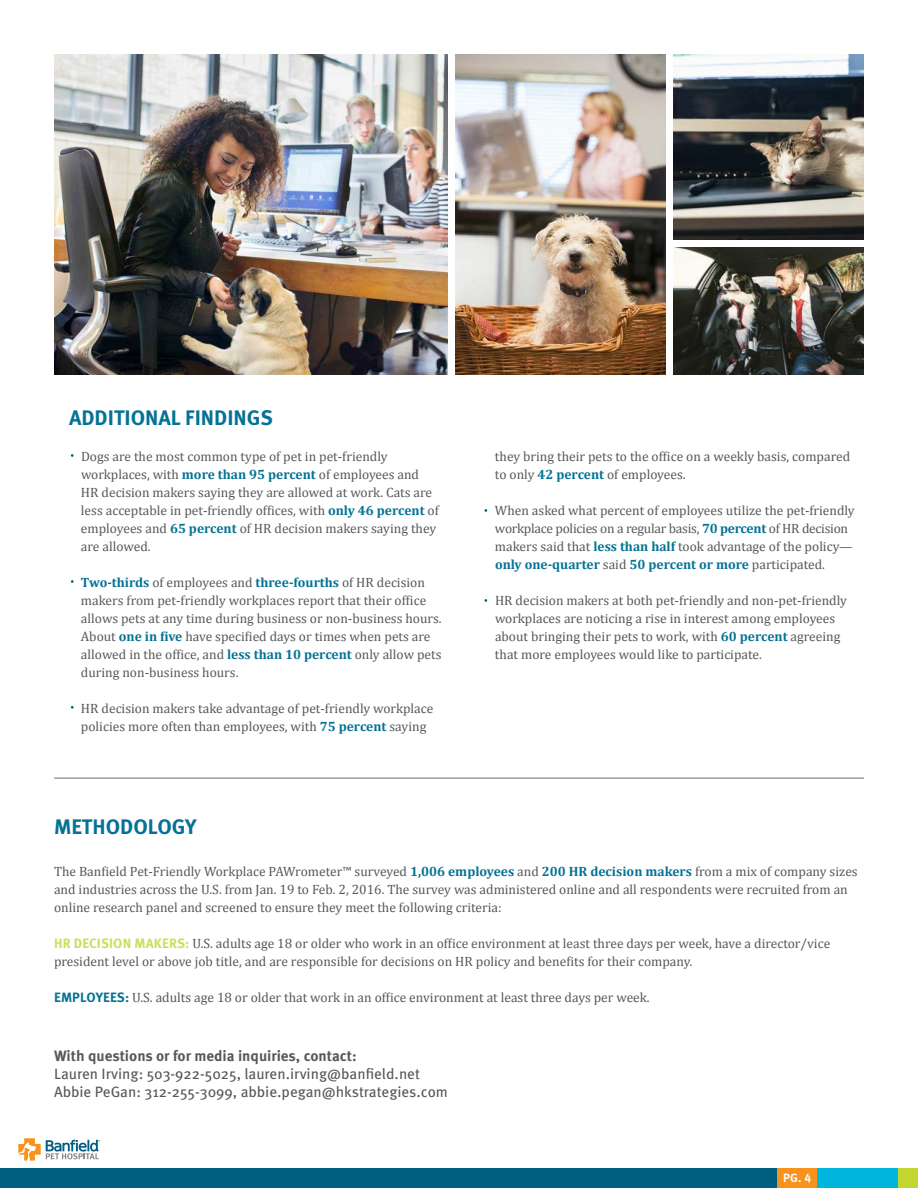
<style>
.page{position:relative;width:918px;height:1188px;background:#fff}
.page>*{position:absolute;margin:0;border:0;box-sizing:border-box;transform-origin:0 0}
.t1{font:700 21px "Meta OT";color:#057295}
.t2{font:15px "Meta OT";color:#57585a}
.t3{font:700 15px "Meta OT";color:#57585a}
.t4{font:13.5px/18px "Cambria";color:#57585a}
.t5{font:700 12px "Meta OT";color:#fff}
.s1{font-weight:700;color:#057295}
.s2{font-family:"Meta OT";font-weight:700;color:#cddd5b}
.s3{font-family:"Meta OT";font-weight:700;color:#057295}
</style>
<div class="page">
<img style="left:674px;top:54px;width:190px;height:186px">
<hr style="left:54px;top:778px;width:810px;height:1px;background:#6c6d70">
<div style="left:141px;top:1169px;width:777px;height:19px;background:#c1d72f"></div>
<div style="left:121px;top:1169px;width:776px;height:19px;background:#00b6de"></div>
<div style="left:41px;top:1169px;width:776px;height:19px;background:#f7931d"></div>
<div style="left:0;top:1169px;width:777px;height:19px;background:#005e80"></div>
<img style="left:456px;top:54px;width:210px;height:321px">
<img style="left:674px;top:247px;width:190px;height:128px">
<svg style="left:18px;top:1138px;width:82px;height:23px"></svg>
<img style="left:54px;top:54px;width:394px;height:321px">
<p class="t1" style="left:69px;top:404px;width:206px">ADDITIONAL FINDINGS</p>
<p class="t4" style="left:81px;top:447px;width:308px">Dogs are the most common type of pet in pet-friendly</p>
<p class="t4" style="left:81px;top:465px;width:359px">workplaces, with <span class="s1">more than 95 percent</span> of employees and HR decision makers saying they are allowed at work. Cats are less acceptable in pet-friendly offices, with <span class="s1">only 46 percent</span> of employees and <span class="s1">65 percent</span> of HR decision makers saying they are allowed.</p>
<p class="t4" style="left:81px;top:573px;width:362px"><span class="s1">Two-thirds</span> of employees and <span class="s1">three-fourths</span> of HR decision makers from pet-friendly workplaces report that their office allows pets at any time during business or non-business hours.<br>About <span class="s1">one in five</span> have specified days or times when pets are allowed in the office, and <span class="s1">less than 10 percent</span> only allow pets during non-business hours.</p>
<p class="t4" style="left:81px;top:699px;width:354px">HR decision makers take advantage of pet-friendly workplace policies more often than employees, with <span class="s1">75 percent</span> saying</p>
<p class="t4" style="left:495px;top:447px;width:357px">they bring their pets to the office on a weekly basis, compared to only <span class="s1">42 percent</span> of employees.</p>
<p class="t4" style="left:495px;top:501px;width:361px">When asked what percent of employees utilize the pet-friendly workplace policies on a regular basis, <span class="s1">70 percent</span> of HR decision makers said that <span class="s1">less than half</span> took advantage of the policy— <span class="s1">only one-quarter</span> said <span class="s1">50 percent or more</span> participated.</p>
<p class="t4" style="left:495px;top:591px;width:353px">HR decision makers at both pet-friendly and non-pet-friendly workplaces are noticing a rise in interest among employees about bringing their pets to work, with <span class="s1">60 percent</span> agreeing that more employees would like to participate.</p>
<p class="t1" style="left:54px;top:813px;width:144px">METHODOLOGY</p>
<p class="t4" style="left:54px;top:862px;width:805px">The Banfield Pet-Friendly Workplace PAWrometer™ surveyed <span class="s1">1,006 employees</span> and <span class="s1">200 HR decision makers</span> from a mix of company sizes and industries across the U.S. from Jan. 19 to Feb. 2, 2016. The survey was administered online and all respondents were recruited from an online research panel and screened to ensure they meet the following criteria:</p>
<p class="t4" style="left:54px;top:934px;width:778px"><span class="s2">HR DECISION MAKERS:</span> U.S. adults age 18 or older who work in an office environment at least three days per week, have a director/vice</p>
<p class="t4" style="left:54px;top:952px;width:640px">president level or above job title, and are responsible for decisions on HR policy and benefits for their company.</p>
<p class="t4" style="left:54px;top:988px;width:597px"><span class="s3">EMPLOYEES:</span> U.S. adults age 18 or older that work in an office environment at least three days per week.</p>
<p class="t3" style="left:54px;top:1046px;width:304px">With questions or for media inquiries, contact:</p>
<p class="t2" style="left:54px;top:1064px;width:367px">Lauren Irving: 503-922-5025, lauren.irving@banfield.net</p>
<p class="t2" style="left:54px;top:1082px;width:395px">Abbie PeGan: 312-255-3099, abbie.pegan@hkstrategies.com</p>
<p class="t5" style="left:783px;top:1170px;width:29px">PG. 4</p>
</div>
